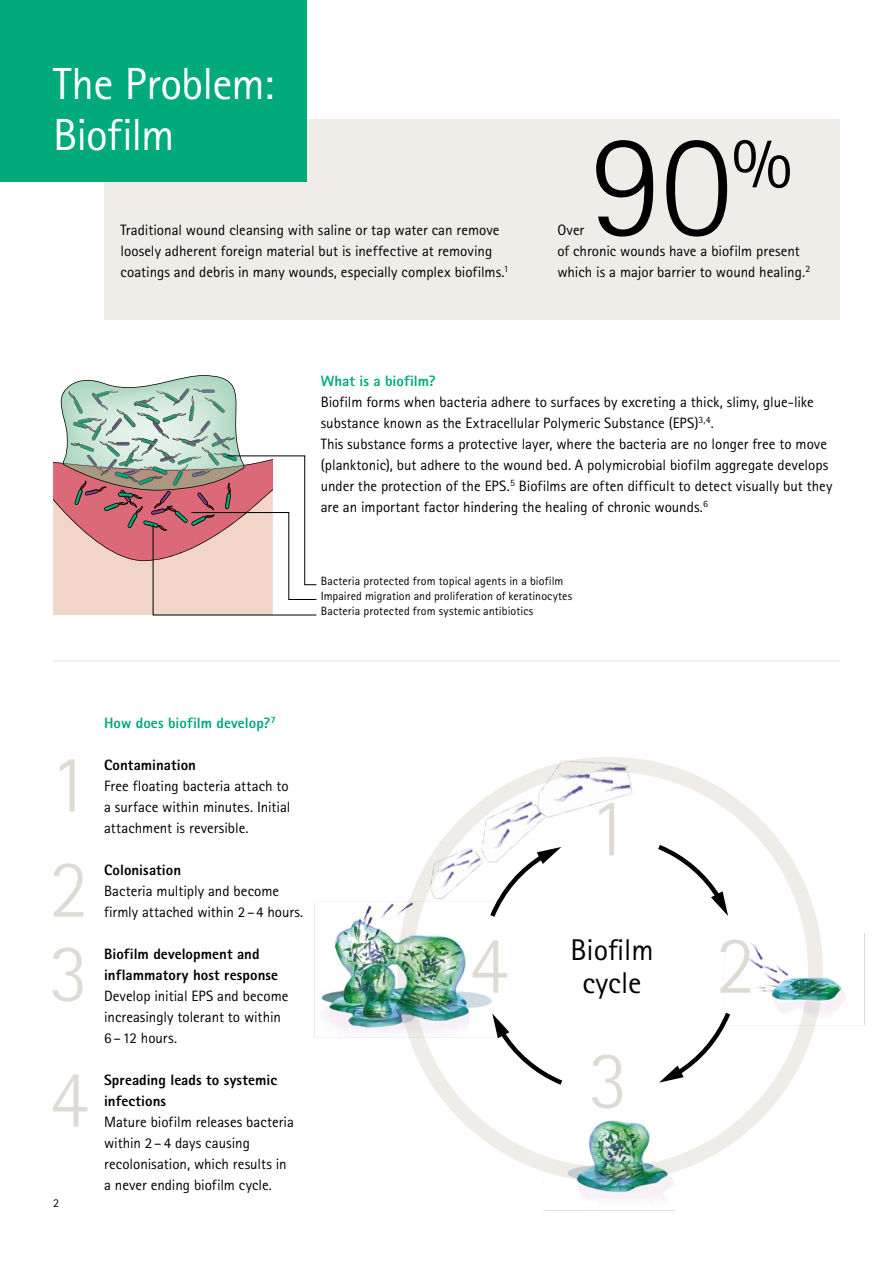
<style>
.page{position:relative;width:893px;height:1263px;background:#fff}
.page>*{position:absolute;margin:0;border:0;box-sizing:border-box;transform-origin:0 0}
.t1{font:300 147px "Rotis Sans Serif Pro";color:#000}
.t2{font:300 82.5px/105px "Rotis Sans Serif Pro";color:#dfdad3}
.t3{font:45px/51px "Rotis Sans Serif Pro";letter-spacing:-.015em;color:#fff}
.t4{font:30px/33px "Rotis Sans Serif Pro";color:#000;text-align:center}
.t5{font:15px/21px "Rotis Sans Serif Pro";color:#000}
.t6{font:800 15px/21px "Rotis Sans Serif Pro";letter-spacing:.005em;color:#000}
.t7{font:800 15px "Rotis Sans Serif Pro";letter-spacing:.005em;color:#00aa7a}
.t8{font:12px/15px "Rotis Sans Serif Pro";letter-spacing:.01em;color:#000}
</style>
<div class="page">
<div style="left:104px;top:119px;width:736px;height:201px;background:#f0ede9"></div>
<div style="left:0;top:0;width:306px;height:182px;background:#00aa7a"></div>
<svg style="left:53px;top:375px;width:264px;height:240px"></svg>
<img style="left:528px;top:757px;width:146px;height:54px">
<img style="left:543px;top:1120px;width:132px;height:91px">
<img style="left:314px;top:902px;width:178px;height:143px">
<img style="left:746px;top:933px;width:119px;height:101px">
<img style="left:405px;top:825px;width:87px;height:100px">
<img style="left:455px;top:774px;width:117px;height:121px">
<svg style="left:492px;top:1013px;width:71px;height:72px"></svg>
<svg style="left:659px;top:1012px;width:71px;height:71px"></svg>
<svg style="left:658px;top:845px;width:70px;height:71px"></svg>
<svg style="left:486px;top:847px;width:75px;height:75px"></svg>
<hr style="left:53px;top:660px;width:787px;height:2px;background:#f0ede9">
<h3 class="t3" style="left:53px;top:59px;width:222px">The Problem:<br>Biofilm</h3>
<h1 class="t1" style="left:591px;top:101px;width:203px">90<sup>%</sup></h1>
<p class="t5" style="left:120px;top:219px;width:390px">Traditional wound cleansing with saline or tap water can remove loosely adherent foreign material but is ineffective at removing coatings and debris in many wounds, especially complex biofilms.<sup>1</sup></p>
<p class="t5" style="left:557px;top:219px;width:254px">Over<br>of chronic wounds have a biofilm present which is a major barrier to wound healing.<sup>2</sup></p>
<p class="t7" style="left:321px;top:371px;width:116px">What is a biofilm?</p>
<p class="t5" style="left:321px;top:391px;width:513px">Biofilm forms when bacteria adhere to surfaces by excreting a thick, slimy, glue-like substance known as the Extracellular Polymeric Substance (EPS)<sup>3,4</sup>.<br>This substance forms a protective layer, where the bacteria are no longer free to move (planktonic), but adhere to the wound bed. A polymicrobial biofilm aggregate develops under the protection of the EPS.<sup>5</sup> Biofilms are often difficult to detect visually but they are an important factor hindering the healing of chronic wounds.<sup>6</sup></p>
<p class="t8" style="left:321px;top:574px;width:253px">Bacteria protected from topical agents in a biofilm<br>Impaired migration and proliferation of keratinocytes<br>Bacteria protected from systemic antibiotics</p>
<p class="t7" style="left:104px;top:713px;width:173px">How does biofilm develop?<sup>7</sup></p>
<p class="t6" style="left:104px;top:754px;width:93px">Contamination</p>
<p class="t5" style="left:104px;top:775px;width:188px">Free floating bacteria attach to a surface within minutes. Initial attachment is reversible.</p>
<p class="t6" style="left:104px;top:859px;width:79px">Colonisation</p>
<p class="t5" style="left:104px;top:880px;width:201px">Bacteria multiply and become firmly attached within 2–4 hours.</p>
<p class="t6" style="left:104px;top:943px;width:176px">Biofilm development and inflammatory host response</p>
<p class="t5" style="left:104px;top:985px;width:186px">Develop initial EPS and become increasingly tolerant to within<br>6 –12 hours.</p>
<p class="t6" style="left:104px;top:1069px;width:174px">Spreading leads to systemic infections</p>
<p class="t5" style="left:104px;top:1111px;width:191px">Mature biofilm releases bacteria within 2 –4 days causing recolonisation, which results in a never ending biofilm cycle.</p>
<h2 class="t2" style="left:49px;top:733px;width:41px">1<br>2</h2>
<h2 class="t2" style="left:49px;top:911px;width:41px;line-height:126px">3<br>4</h2>
<h3 class="t4" style="left:570px;top:934px;width:85px">Biofilm cycle</h3>
<h2 class="t2" style="left:588px;top:776px;width:41px">1</h2>
<h2 class="t2" style="left:469px;top:914px;width:41px">4</h2>
<h2 class="t2" style="left:716px;top:914px;width:41px">2</h2>
<h2 class="t2" style="left:588px;top:1029px;width:41px">3</h2>
<p class="t8" style="left:53px;top:1195px;width:7px">2</p>
</div>
